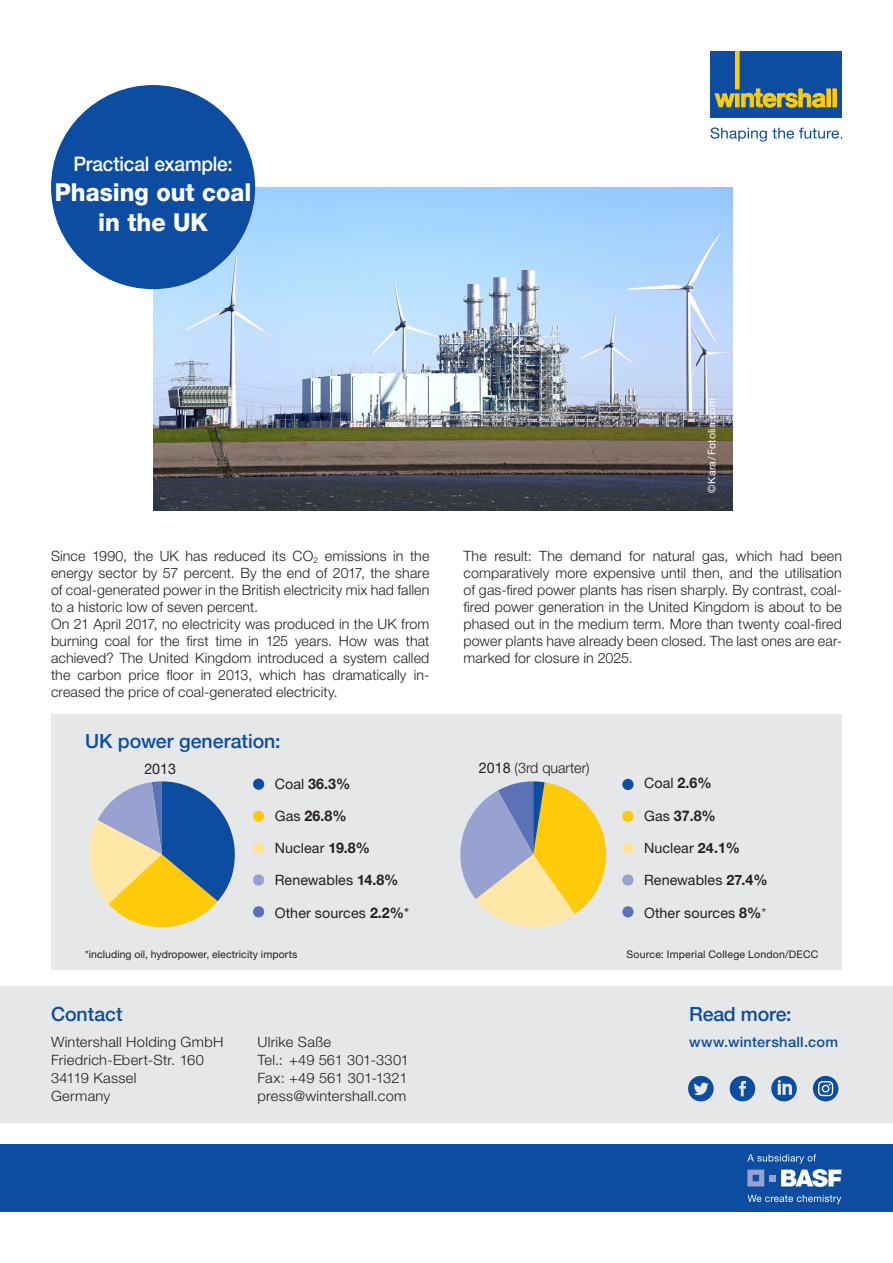
<style>
.page{position:relative;width:893px;height:1263px;background:#fff}
.page>*{position:absolute;margin:0;border:0;box-sizing:border-box;transform-origin:0 0}
.t1{font:800 24.75px/30px "Helvetica Neue LT Pro";color:#fff;text-align:center;scale:.95 1}
.Praxisbeispiel{font:500 20.1px "Helvetica Neue LT Pro";letter-spacing:-.01em;color:#fff;scale:.95 1}
.t2{font:500 19.5px "Helvetica Neue";color:#0d4da1}
.copy{font:700 14.7px "Helvetica Neue LT Pro";color:#231f20}
.copy-2{font:300 14.7px "Helvetica Neue LT Pro";color:#231f20}
.copy-3{font:14.7px "Helvetica Neue LT Pro";color:#231f20}
.copy-4{font:300 14.25px/17px "Helvetica Neue LT Pro";letter-spacing:.01em;color:#231f20;text-align:justify}
.Adresse{font:300 14.25px/18px "Helvetica Neue LT Pro";letter-spacing:.02em;color:#231f20}
.copy-5{font:14.25px "Helvetica Neue LT Pro";letter-spacing:.005em;color:#231f20}
.Adresse-2{font:500 14.25px "Helvetica Neue LT Pro";letter-spacing:.02em;color:#0d4da1}
.Quelle{font:10.5px "Helvetica Neue LT Pro";letter-spacing:.01em;color:#231f20}
.Bildnachweis{font:10.5px "Helvetica Neue LT Pro";letter-spacing:.015em;color:#fff}
.s1{font-weight:400;font-size:14.25px}
.s2{font-weight:700}
.s3{font-weight:700;font-size:14.7px}
.s4{font-weight:400}
.s5{font-weight:300}
</style>
<div class="page">
<div style="left:0;top:1144px;width:893px;height:68px;background:#0d4da1"></div>
<svg style="left:781px;top:1169px;width:60px;height:18px"></svg>
<svg style="left:747px;top:1169px;width:17px;height:17px"></svg>
<div style="left:769px;top:1175px;width:7px;height:6px;background:#99a1d0"></div>
<svg style="left:747px;top:1195px;width:94px;height:9px"></svg>
<svg style="left:747px;top:1154px;width:69px;height:9px"></svg>
<div style="left:711px;top:51px;width:131px;height:66px;background:#0d4da1"></div>
<svg style="left:715px;top:89px;width:111px;height:19px"></svg>
<div style="left:827px;top:89px;width:3px;height:18px;border:1px solid #feca0a"></div>
<div style="left:833px;top:89px;width:3px;height:18px;border:1px solid #feca0a"></div>
<div style="left:735px;top:51px;width:4px;height:38px;border:1px solid #feca0a"></div>
<svg style="left:711px;top:127px;width:131px;height:15px"></svg>
<img style="left:153px;top:187px;width:579px;height:323px">
<div style="left:51px;top:714px;width:791px;height:255px;background:#e6e7e9"></div>
<div style="left:51px;top:85px;width:204px;height:204px;background:#0d4da1;border-radius:50%"></div>
<div style="left:253px;top:778px;width:11px;height:12px;background:#0d4da1;border-radius:50%"></div>
<div style="left:253px;top:811px;width:11px;height:11px;background:#feca0a;border-radius:50%"></div>
<div style="left:253px;top:842px;width:11px;height:12px;background:#ffe192;border-radius:50%"></div>
<div style="left:253px;top:874px;width:11px;height:12px;background:#99a1d0;border-radius:50%"></div>
<div style="left:253px;top:906px;width:11px;height:11px;background:#5b72b7;border-radius:50%"></div>
<svg style="left:88px;top:781px;width:147px;height:147px"></svg>
<div style="left:622px;top:779px;width:12px;height:11px;background:#0d4da1;border-radius:50%"></div>
<div style="left:622px;top:811px;width:12px;height:11px;background:#feca0a;border-radius:50%"></div>
<div style="left:622px;top:842px;width:12px;height:12px;background:#ffe192;border-radius:50%"></div>
<div style="left:622px;top:874px;width:12px;height:12px;background:#99a1d0;border-radius:50%"></div>
<div style="left:622px;top:906px;width:12px;height:11px;background:#5b72b7;border-radius:50%"></div>
<svg style="left:460px;top:781px;width:147px;height:147px"></svg>
<div style="left:0;top:986px;width:893px;height:137px;background:#e6e7e9"></div>
<div style="left:813px;top:1076px;width:25px;height:25px;background:#0d4da1;border-radius:50%"></div>
<svg style="left:818px;top:1081px;width:15px;height:15px"></svg>
<svg style="left:771px;top:1076px;width:26px;height:25px"></svg>
<svg style="left:688px;top:1076px;width:26px;height:25px"></svg>
<svg style="left:730px;top:1076px;width:25px;height:25px"></svg>
<p class="Praxisbeispiel" style="left:73px;top:152px;width:169px">Practical example:</p>
<h3 class="t1" style="left:55px;top:177px;width:208px">Phasing out coal in the UK</h3>
<p class="copy-4" style="left:51px;top:547px;width:380px">Since 1990, the UK has reduced its CO<sub>2</sub> emissions in the energy sector by 57 percent. By the end of 2017, the share of coal-generated power in the British electricity mix had fallen to a historic low of seven percent.</p>
<p class="copy-4" style="left:51px;top:615px;width:380px">On 21 April 2017, no electricity was produced in the UK from burning coal for the first time in 125 years. How was that achieved? The United Kingdom introduced a system called the carbon price floor in 2013, which has dramatically in&shy;creased the price of coal-generated electricity.</p>
<h2 class="t2" style="left:85px;top:726px;width:197px">UK power generation:</h2>
<p class="copy-3" style="left:144px;top:759px;width:33px">2013</p>
<p class="copy" style="left:275px;top:775px;width:77px"><span class="s1">Coal</span> 36.3%</p>
<p class="copy" style="left:275px;top:807px;width:73px"><span class="s1">Gas</span> 26.8%</p>
<p class="copy-5" style="left:275px;top:839px;width:97px">Nuclear <span class="s2">1</span><span class="s3">9.8%</span></p>
<p class="copy-5" style="left:275px;top:871px;width:125px">Renewables <span class="s2">1</span><span class="s3">4.8%</span></p>
<p class="copy-5" style="left:275px;top:904px;width:136px">Other sources <span class="s3">2.2%</span>*</p>
<p class="Quelle" style="left:85px;top:948px;width:214px">*including oil, hydropower, electricity imports</p>
<p class="Bildnachweis" style="left:705px;top:493px;width:96px;rotate:-90deg">©Kara/Fotolia.com</p>
<p class="copy-4" style="left:463px;top:547px;width:380px">The result: The demand for natural gas, which had been comparatively more expensive until then, and the utilisation of gas-fired power plants has risen sharply. By contrast, coal&shy;fired power generation in the United Kingdom is about to be phased out in the medium term. More than twenty coal-fired power plants have already been closed. The last ones are ear&shy;marked for closure in 2025.</p>
<p class="copy-2" style="left:479px;top:758px;width:112px"><span class="s4">2018</span> (3rd quarter)</p>
<p class="copy-5" style="left:644px;top:774px;width:69px">Coal <span class="s3">2.6%</span></p>
<p class="copy" style="left:644px;top:806px;width:73px"><span class="s1">Gas</span> 37.8%</p>
<p class="copy-5" style="left:644px;top:839px;width:98px">Nuclear <span class="s2">24</span><span class="s3">.1%</span></p>
<p class="copy-5" style="left:644px;top:871px;width:125px">Renewables <span class="s2">27</span><span class="s3">.4%</span></p>
<p class="copy-5" style="left:644px;top:904px;width:124px">Other sources <span class="s3">8%</span><span class="s5">*</span></p>
<p class="Quelle" style="left:627px;top:948px;width:193px">Source: Imperial College London/DECC</p>
<h2 class="t2" style="left:51px;top:998px;width:73px">Contact</h2>
<p class="Adresse" style="left:51px;top:1032px;width:174px">Wintershall Holding GmbH<br>Friedrich-Ebert-Str. 160<br>34119 Kassel<br>Germany</p>
<p class="Adresse" style="left:257px;top:1032px;width:153px">Ulrike Saße<br>Tel.: +49 561 301-3301<br>Fax: +49 561 301-1321 press@wintershall.com</p>
<p class="Adresse-2" style="left:689px;top:1033px;width:151px">www.wintershall.com</p>
<h2 class="t2" style="left:689px;top:998px;width:104px">Read more:</h2>
</div>
